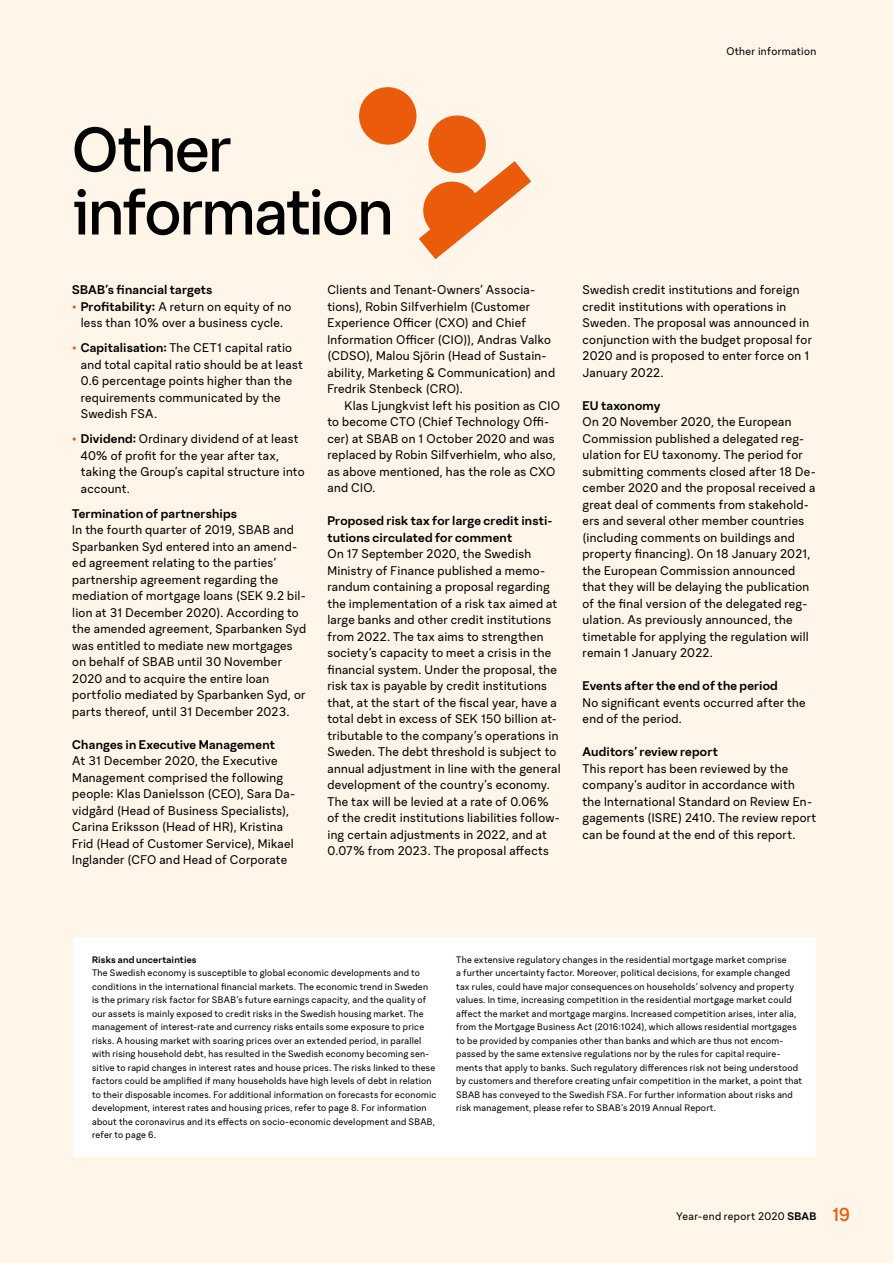
<style>
.page{position:relative;width:893px;height:1263px;background:#fff5e9}
.page>*{position:absolute;margin:0;border:0;box-sizing:border-box;transform-origin:0 0}
.t1{font:60px/63px "SBAB Display";letter-spacing:-.01em;color:#000}
.t2{font:12px/16.5px "SBAB";letter-spacing:.02em;color:#000}
.t3{font:700 12px/16.5px "SBAB";letter-spacing:.015em;color:#000}
.t4{font:10.5px "SBAB";letter-spacing:.03em;color:#000}
.t5{font:9px/13.5px "SBAB";letter-spacing:.025em;color:#000}
.t6{font:700 9px "SBAB";letter-spacing:.02em;color:#000}
.s1{font-weight:700;color:#ea5b0b}
.s2{font-weight:700}
.s3{font-family:"SBAB Display";font-size:18px;color:#ea5b0b}
</style>
<div class="page">
<div style="left:73px;top:937px;width:743px;height:220px;background:#fff"></div>
<svg style="left:359px;top:87px;width:172px;height:172px"></svg>
<p class="t4" style="left:726px;top:45px;width:92px">Other information</p>
<h1 class="t1" style="left:72px;top:117px;width:322px">Other information</h1>
<p class="t3" style="left:72px;top:281px;width:142px">SBAB’s financial targets</p>
<p class="t2" style="left:72px;top:298px;width:221px;text-align:center"><span class="s1">•</span> <span class="s2">Profitability:</span> A return on equity of no less than 10% over a business cycle.</p>
<p class="t2" style="left:81px;top:339px;width:224px;text-indent:-9px"><span class="s1">•</span> <span class="s2">Capitalisation:</span> The CET1 capital ratio and total capital ratio should be at least 0.6 percentage points higher than the requirements communicated by the Swedish FSA.</p>
<p class="t2" style="left:81px;top:430px;width:225px;text-indent:-9px"><span class="s1">•</span> <span class="s2">Dividend:</span> Ordinary dividend of at least<br>40% of profit for the year after tax, taking the Group’s capital structure into account.</p>
<p class="t3" style="left:72px;top:505px;width:166px">Termination of partnerships</p>
<p class="t2" style="left:72px;top:521px;width:235px">In the fourth quarter of 2019, SBAB and Sparbanken Syd entered into an amend&shy;ed agreement relating to the parties’ partnership agreement regarding the mediation of mortgage loans (SEK 9.2 bil&shy;lion at 31 December 2020). According to the amended agreement, Sparbanken Syd was entitled to mediate new mortgages on behalf of SBAB until 30 November 2020 and to acquire the entire loan portfolio mediated by Sparbanken Syd, or parts thereof, until 31 December 2023.</p>
<p class="t3" style="left:72px;top:736px;width:204px">Changes in Executive Management</p>
<p class="t2" style="left:72px;top:752px;width:224px">At 31 December 2020, the Executive Management comprised the following people: Klas Danielsson (CEO), Sara Da&shy;vidgård (Head of Business Specialists), Carina Eriksson (Head of HR), Kristina Frid (Head of Customer Service), Mikael Inglander (CFO and Head of Corporate</p>
<p class="t2" style="left:327px;top:281px;width:229px">Clients and Tenant-Owners' Associa&shy;tions), Robin Silfverhielm (Customer Experience Officer (CXO) and Chief Information Officer (CIO)), Andras Valko (CDSO), Malou Sjörin (Head of Sustain&shy;ability, Marketing &amp; Communication) and Fredrik Stenbeck (CRO).</p>
<p class="t2" style="left:327px;top:397px;width:234px;text-indent:17px">Klas Ljungkvist left his position as CIO to become CTO (Chief Technology Offi&shy;cer) at SBAB on 1 October 2020 and was replaced by Robin Silfverhielm, who also, as above mentioned, has the role as CXO and CIO.</p>
<p class="t3" style="left:327px;top:512px;width:226px">Proposed risk tax for large credit insti&shy;tutions circulated for comment</p>
<p class="t2" style="left:327px;top:545px;width:235px">On 17 September 2020, the Swedish Ministry of Finance published a memo&shy;randum containing a proposal regarding the implementation of a risk tax aimed at large banks and other credit institutions from 2022. The tax aims to strengthen society’s capacity to meet a crisis in the financial system. Under the proposal, the risk tax is payable by credit institutions that, at the start of the fiscal year, have a total debt in excess of SEK 150 billion at&shy;tributable to the company’s operations in Sweden. The debt threshold is subject to annual adjustment in line with the general development of the country’s economy.<br>The tax will be levied at a rate of 0.06% of the credit institutions liabilities follow&shy;ing certain adjustments in 2022, and at 0.07% from 2023. The proposal affects</p>
<p class="t2" style="left:583px;top:281px;width:231px">Swedish credit institutions and foreign credit institutions with operations in Sweden. The proposal was announced in conjunction with the budget proposal for 2020 and is proposed to enter force on 1<br>January 2022.</p>
<p class="t3" style="left:583px;top:397px;width:79px">EU taxonomy</p>
<p class="t2" style="left:583px;top:413px;width:235px">On 20 November 2020, the European Commission published a delegated reg&shy;ulation for EU taxonomy. The period for submitting comments closed after 18 De&shy;cember 2020 and the proposal received a great deal of comments from stakehold&shy;ers and several other member countries (including comments on buildings and property financing). On 18 January 2021, the European Commission announced that they will be delaying the publication of the final version of the delegated reg&shy;ulation. As previously announced, the timetable for applying the regulation will remain 1 January 2022.</p>
<p class="t3" style="left:583px;top:677px;width:197px">Events after the end of the period</p>
<p class="t2" style="left:583px;top:694px;width:225px">No significant events occurred after the end of the period.</p>
<p class="t3" style="left:583px;top:743px;width:137px">Auditors’ review report</p>
<p class="t2" style="left:583px;top:760px;width:235px">This report has been reviewed by the company’s auditor in accordance with<br>the International Standard on Review En&shy;gagements (ISRE) 2410. The review report can be found at the end of this report.</p>
<p class="t6" style="left:92px;top:953px;width:106px">Risks and uncertainties</p>
<p class="t5" style="left:92px;top:966px;width:346px">The Swedish economy is susceptible to global economic developments and to conditions in the international financial markets. The economic trend in Sweden is the primary risk factor for SBAB’s future earnings capacity, and the quality of our assets is mainly exposed to credit risks in the Swedish housing market. The management of interest-rate and currency risks entails some exposure to price risks. A housing market with soaring prices over an extended period, in parallel with rising household debt, has resulted in the Swedish economy becoming sen&shy;sitive to rapid changes in interest rates and house prices. The risks linked to these factors could be amplified if many households have high levels of debt in relation to their disposable incomes. For additional information on forecasts for economic development, interest rates and housing prices, refer to page 8. For information about the coronavirus and its effects on socio-economic development and SBAB, refer to page 6.</p>
<p class="t5" style="left:456px;top:953px;width:348px">The extensive regulatory changes in the residential mortgage market comprise<br>a further uncertainty factor. Moreover, political decisions, for example changed tax rules, could have major consequences on households’ solvency and property values. In time, increasing competition in the residential mortgage market could affect the market and mortgage margins. Increased competition arises, inter alia, from the Mortgage Business Act (2016:1024), which allows residential mortgages to be provided by companies other than banks and which are thus not encom&shy;passed by the same extensive regulations nor by the rules for capital require&shy;ments that apply to banks. Such regulatory differences risk not being understood by customers and therefore creating unfair competition in the market, a point that SBAB has conveyed to the Swedish FSA. For further information about risks and risk management, please refer to SBAB’s 2019 Annual Report.</p>
<p class="t4" style="left:676px;top:1210px;width:175px">Year-end report 2020 <span class="s2">SBAB</span> <span class="s3">19</span></p>
</div>
